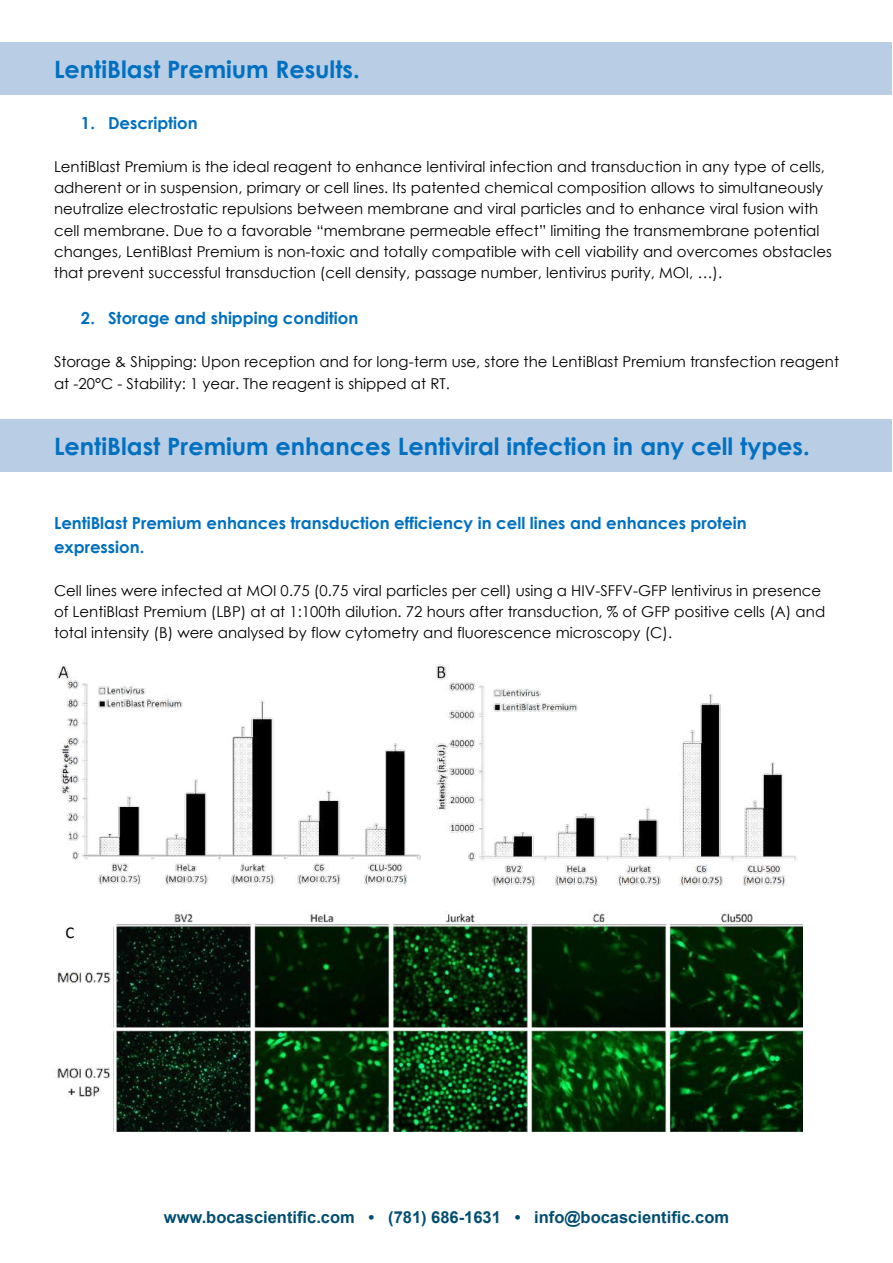
<style>
.page{position:relative;width:893px;height:1263px;background:#fff}
.page>*{position:absolute;margin:0;border:0;box-sizing:border-box;transform-origin:0 0}
.t1{font:700 24px "Century Gothic";color:#0070c0}
.t2{font:700 16.5px/23.2px "Century Gothic";color:#0070c0}
.t3{font:700 16.5px "Arial";color:#004e71}
.t4{font:16.5px "Calibri";color:#000}
.t5{font:15px/21.1px "Century Gothic";color:#000}
</style>
<div class="page">
<div style="left:0;top:42px;width:892px;height:53px;background:#b9cde5"></div>
<div style="left:0;top:419px;width:892px;height:53px;background:#b9cde5"></div>
<img style="left:57px;top:664px;width:740px;height:223px">
<img style="left:57px;top:910px;width:746px;height:221px">
<h1 class="t1" style="left:54px;top:51px;width:307px">LentiBlast Premium Results.</h1>
<p class="t2" style="left:81px;top:111px;width:118px">1. Description</p>
<p class="t5" style="left:54px;top:156px;width:779px">LentiBlast Premium is the ideal reagent to enhance lentiviral infection and transduction in any type of cells, adherent or in suspension, primary or cell lines. Its patented chemical composition allows to simultaneously neutralize electrostatic repulsions between membrane and viral particles and to enhance viral fusion with cell membrane. Due to a favorable “membrane permeable effect” limiting the transmembrane potential changes, LentiBlast Premium is non-toxic and totally compatible with cell viability and overcomes obstacles that prevent successful transduction (cell density, passage number, lentivirus purity, MOI, …).</p>
<p class="t2" style="left:81px;top:305px;width:279px">2. Storage and shipping condition</p>
<p class="t5" style="left:54px;top:350px;width:787px;line-height:22.2px">Storage &amp; Shipping: Upon reception and for long-term use, store the LentiBlast Premium transfection reagent at -20°C - Stability: 1 year. The reagent is shipped at RT.</p>
<h1 class="t1" style="left:54px;top:428px;width:758px">LentiBlast Premium enhances Lentiviral infection in any cell types.</h1>
<p class="t2" style="left:54px;top:511px;width:694px">LentiBlast Premium enhances transduction efficiency in cell lines and enhances protein expression.</p>
<p class="t5" style="left:54px;top:579px;width:773px">Cell lines were infected at MOI 0.75 (0.75 viral particles per cell) using a HIV-SFFV-GFP lentivirus in presence of LentiBlast Premium (LBP) at at 1:100th dilution. 72 hours after transduction, % of GFP positive cells (A) and total intensity (B) were analysed by flow cytometry and fluorescence microscopy (C).</p>
<p class="t4" style="left:65px;top:922px;width:10px">C</p>
<p class="t3" style="left:164px;top:1206px;width:567px">www.bocascientific.com • (781) 686-1631 • info@bocascientific.com</p>
</div>
